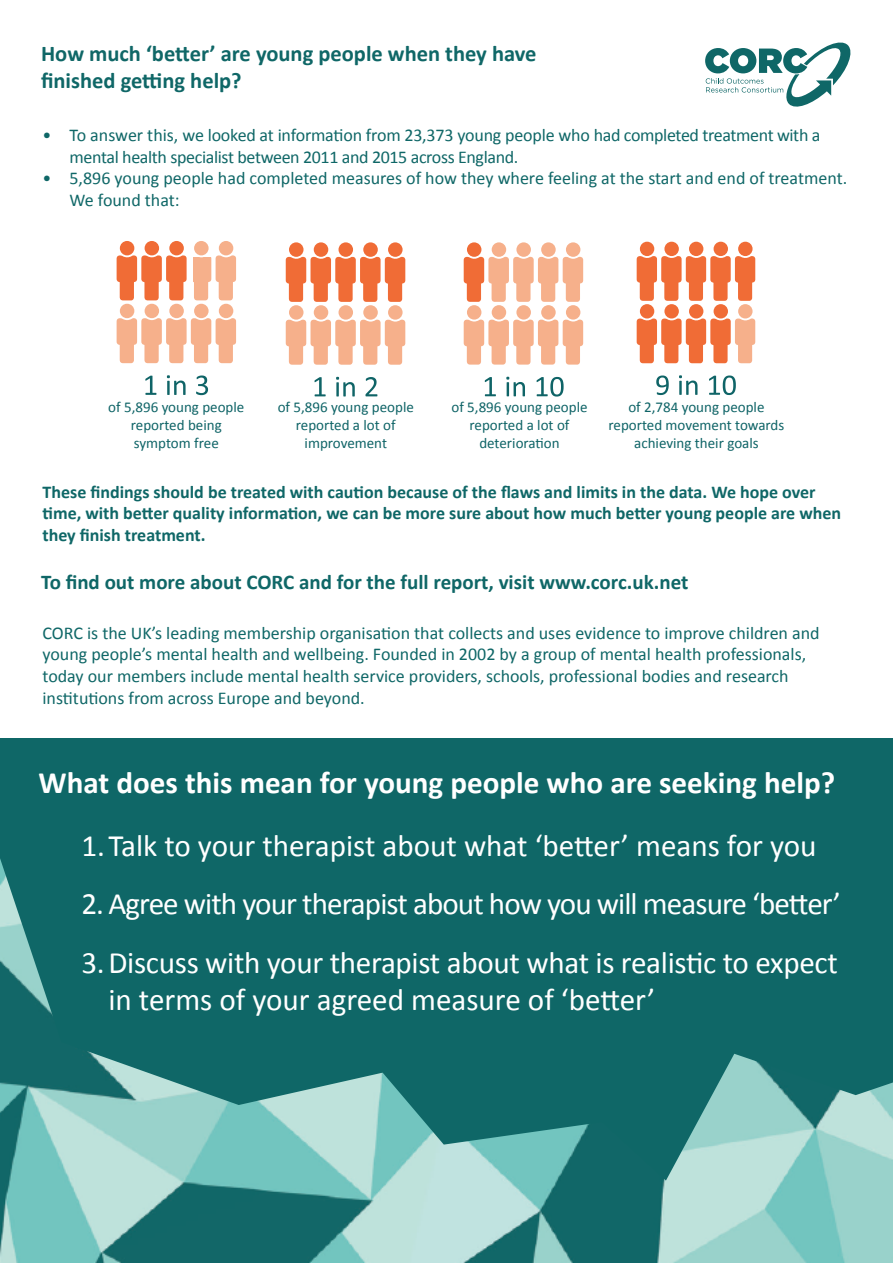
<style>
.page{position:relative;width:893px;height:1263px;background:#fff}
.page>*{position:absolute;margin:0;border:0;box-sizing:border-box;transform-origin:0 0}
.t1{font:31.2px/37.3px "Calibri";letter-spacing:-.01em;color:#fff}
.t2{font:31.2px "Calibri";letter-spacing:-.03em;color:#fff}
.t3{font:700 31.2px "Calibri";color:#fff}
.t4{font:700 22.5px/27px "Calibri";color:#0f6767}
.t5{font:700 21px "Calibri";color:#0f6767}
.t6{font:18px/21.6px "Calibri";color:#0f6767}
.t7{font:700 18px/21.6px "Calibri";color:#0f6767}
.t8{font:18px/21.6px "Calibri";letter-spacing:-.02em;color:#0f6767}
.t9{font:15px/18px "Calibri";color:#0f6467;text-align:center}
</style>
<div class="page">
<div style="left:0;top:739px;width:893px;height:524px;background:#0f6767"></div>
<img style="left:0;top:859px;width:893px;height:404px">
<svg style="left:705px;top:42px;width:146px;height:65px"></svg>
<div style="left:289px;top:242px;width:15px;height:15px;background:#f06c36;border-radius:50%"></div>
<div style="left:314px;top:242px;width:14px;height:15px;background:#f06c36;border-radius:50%"></div>
<div style="left:338px;top:242px;width:15px;height:15px;background:#f06c36;border-radius:50%"></div>
<div style="left:363px;top:242px;width:15px;height:15px;background:#f06c36;border-radius:50%"></div>
<svg style="left:286px;top:257px;width:119px;height:45px"></svg>
<div style="left:388px;top:242px;width:15px;height:15px;background:#f06c36;border-radius:50%"></div>
<div style="left:289px;top:305px;width:15px;height:15px;background:#f6b08b;border-radius:7px"></div>
<div style="left:314px;top:305px;width:14px;height:15px;background:#f6b08b;border-radius:7px"></div>
<div style="left:338px;top:305px;width:15px;height:15px;background:#f6b08b;border-radius:7px"></div>
<div style="left:363px;top:305px;width:15px;height:15px;background:#f6b08b;border-radius:7px"></div>
<svg style="left:286px;top:320px;width:119px;height:45px"></svg>
<div style="left:388px;top:305px;width:15px;height:15px;background:#f6b08b;border-radius:7px"></div>
<svg style="left:315px;top:377px;width:11px;height:19px"></svg>
<svg style="left:336px;top:377px;width:19px;height:19px"></svg>
<svg style="left:365px;top:377px;width:12px;height:19px"></svg>
<div style="left:120px;top:241px;width:14px;height:14px;background:#f06c36;border-radius:50%"></div>
<div style="left:145px;top:241px;width:14px;height:14px;background:#f06c36;border-radius:50%"></div>
<svg style="left:117px;top:255px;width:70px;height:45px"></svg>
<div style="left:169px;top:241px;width:15px;height:14px;background:#f06c36;border-radius:50%"></div>
<div style="left:194px;top:241px;width:15px;height:14px;background:#f6b08b;border-radius:7px"></div>
<svg style="left:193px;top:255px;width:43px;height:45px"></svg>
<div style="left:219px;top:241px;width:14px;height:14px;background:#f6b08b;border-radius:7px"></div>
<div style="left:120px;top:304px;width:14px;height:14px;background:#f6b08b;border-radius:7px"></div>
<div style="left:145px;top:304px;width:14px;height:14px;background:#f6b08b;border-radius:7px"></div>
<div style="left:169px;top:304px;width:15px;height:14px;background:#f6b08b;border-radius:7px"></div>
<div style="left:194px;top:304px;width:15px;height:14px;background:#f6b08b;border-radius:7px"></div>
<svg style="left:117px;top:318px;width:119px;height:45px"></svg>
<div style="left:219px;top:304px;width:14px;height:14px;background:#f6b08b;border-radius:7px"></div>
<svg style="left:145px;top:376px;width:11px;height:19px"></svg>
<svg style="left:167px;top:375px;width:19px;height:20px"></svg>
<svg style="left:196px;top:375px;width:12px;height:20px"></svg>
<div style="left:467px;top:242px;width:14px;height:15px;background:#f06c36;border-radius:50%"></div>
<div style="left:492px;top:242px;width:14px;height:15px;background:#f6b08b;border-radius:7px"></div>
<div style="left:516px;top:242px;width:15px;height:15px;background:#f6b08b;border-radius:7px"></div>
<div style="left:541px;top:242px;width:15px;height:15px;background:#f6b08b;border-radius:7px"></div>
<svg style="left:464px;top:257px;width:119px;height:45px"></svg>
<div style="left:566px;top:242px;width:14px;height:15px;background:#f6b08b;border-radius:7px"></div>
<div style="left:467px;top:305px;width:14px;height:15px;background:#f6b08b;border-radius:7px"></div>
<div style="left:492px;top:305px;width:14px;height:15px;background:#f6b08b;border-radius:7px"></div>
<div style="left:516px;top:305px;width:15px;height:15px;background:#f6b08b;border-radius:7px"></div>
<div style="left:541px;top:305px;width:15px;height:15px;background:#f6b08b;border-radius:7px"></div>
<svg style="left:464px;top:320px;width:119px;height:45px"></svg>
<div style="left:566px;top:305px;width:14px;height:15px;background:#f6b08b;border-radius:7px"></div>
<svg style="left:485px;top:377px;width:11px;height:19px"></svg>
<svg style="left:506px;top:377px;width:19px;height:19px"></svg>
<svg style="left:537px;top:377px;width:27px;height:20px"></svg>
<div style="left:640px;top:242px;width:14px;height:14px;background:#f06c36;border-radius:50%"></div>
<div style="left:664px;top:242px;width:15px;height:14px;background:#f06c36;border-radius:50%"></div>
<div style="left:689px;top:242px;width:14px;height:14px;background:#f06c36;border-radius:50%"></div>
<div style="left:714px;top:242px;width:14px;height:14px;background:#f06c36;border-radius:50%"></div>
<svg style="left:637px;top:256px;width:118px;height:45px"></svg>
<div style="left:738px;top:242px;width:15px;height:14px;background:#f06c36;border-radius:50%"></div>
<div style="left:640px;top:304px;width:14px;height:14px;background:#f06c36;border-radius:50%"></div>
<div style="left:664px;top:304px;width:15px;height:14px;background:#f06c36;border-radius:50%"></div>
<div style="left:689px;top:304px;width:14px;height:14px;background:#f06c36;border-radius:50%"></div>
<div style="left:714px;top:304px;width:14px;height:14px;background:#f06c36;border-radius:50%"></div>
<svg style="left:637px;top:318px;width:118px;height:45px"></svg>
<div style="left:738px;top:304px;width:15px;height:14px;background:#f6b08b;border-radius:7px"></div>
<svg style="left:656px;top:375px;width:13px;height:20px"></svg>
<svg style="left:679px;top:375px;width:18px;height:20px"></svg>
<svg style="left:709px;top:375px;width:27px;height:20px"></svg>
<p class="t4" style="left:41px;top:40px;width:497px">How much ‘better’ are young people when they have finished getting help?</p>
<p class="t8" style="left:70px;top:124px;width:752px;text-indent:-27px">• To answer this, we looked at information from 23,373 young people who had completed treatment with a mental health specialist between 2011 and 2015 across England.</p>
<p class="t6" style="left:70px;top:168px;width:779px;text-indent:-27px">• 5,896 young people had completed measures of how they where feeling at the start and end of treatment.<br>We found that:</p>
<p class="t9" style="left:108px;top:398px;width:138px">of 5,896 young people reported being</p>
<p class="t9" style="left:134px;top:434px;width:86px">symptom free</p>
<p class="t9" style="left:278px;top:398px;width:138px">of 5,896 young people reported a lot of</p>
<p class="t9" style="left:305px;top:434px;width:84px">improvement</p>
<p class="t9" style="left:451px;top:398px;width:138px">of 5,896 young people reported a lot of deterioration</p>
<p class="t9" style="left:628px;top:398px;width:138px">of 2,784 young people</p>
<p class="t9" style="left:608px;top:416px;width:177px">reported movement towards achieving their goals</p>
<p class="t7" style="left:43px;top:481px;width:800px">These findings should be treated with caution because of the flaws and limits in the data. We hope over time, with better quality information, we can be more sure about how much better young people are when they finish treatment.</p>
<p class="t5" style="left:41px;top:569px;width:649px">To find out more about CORC and for the full report, visit www.corc.uk.net</p>
<p class="t6" style="left:43px;top:622px;width:779px">CORC is the UK’s leading membership organisation that collects and uses evidence to improve children and young people’s mental health and wellbeing. Founded in 2002 by a group of mental health professionals, today our members include mental health service providers, schools, professional bodies and research institutions from across Europe and beyond.</p>
<p class="t3" style="left:39px;top:763px;width:798px">What does this mean for young people who are seeking help?</p>
<p class="t1" style="left:81px;top:827px;width:737px">1.Talk to your therapist about what ‘better’ means for you</p>
<p class="t2" style="left:81px;top:884px;width:761px">2. Agree with your therapist about how you will measure ‘better’</p>
<p class="t1" style="left:108px;top:944px;width:731px;text-indent:-27px">3.Discuss with your therapist about what is realistic to expect in terms of your agreed measure of ‘better’</p>
</div>
